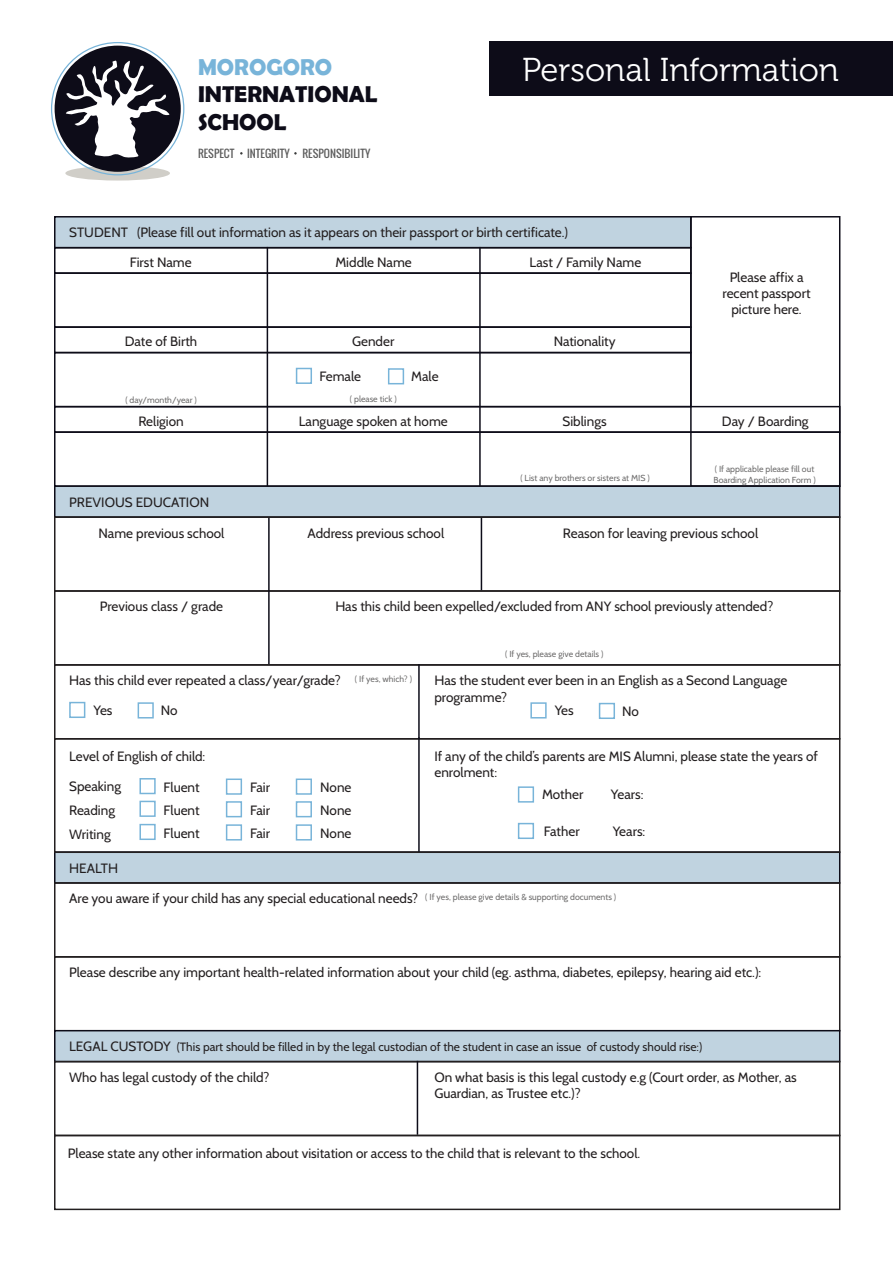
<style>
.page{position:relative;width:893px;height:1263px;background:#fff}
.page>*{position:absolute;margin:0;border:0;box-sizing:border-box;transform-origin:0 0}
.t1{font:33px "Museo 300";color:#fff}
.t2{font:700 23.1px/27.8px "Berlin Sans FB Demi";color:#0d0c18}
.t3{font:700 23.1px "Berlin Sans FB Demi";color:#78b4d9}
.t4{font:13.5px/16.2px "Cabin";color:#231f20}
.t5{font:12px "Cabin";color:#231f20}
.t6{font:10.65px "Oswald";color:#5e5e5e}
.t7{font:8.7px/10.5px "Cabin";color:#6e6d6d}
.s1{font-size:13.5px}
</style>
<div class="page">
<svg style="left:65px;top:166px;width:105px;height:15px"></svg>
<div style="left:55px;top:46px;width:126px;height:126px;background:#0d0c18;border-radius:50%"></div>
<svg style="left:65px;top:59px;width:107px;height:99px"></svg>
<div style="left:54px;top:326px;width:638px;height:27px;border:2px solid #0d0c18"></div>
<div style="left:54px;top:406px;width:786px;height:27px;border:2px solid #0d0c18"></div>
<div style="left:54px;top:216px;width:638px;height:32px;background:#c0d3e0;border:2px solid #0d0c18"></div>
<div style="left:690px;top:216px;width:150px;height:271px;border:2px solid #0d0c18"></div>
<div style="left:54px;top:247px;width:638px;height:27px;border:2px solid #0d0c18"></div>
<div style="left:54px;top:272px;width:638px;height:56px;border:2px solid #0d0c18"></div>
<hr style="left:479px;top:247px;width:2px;height:240px;background:#0d0c18">
<div style="left:296px;top:368px;width:16px;height:16px;border:2px solid #78b4d9"></div>
<div style="left:388px;top:368px;width:16px;height:16px;border:2px solid #78b4d9"></div>
<hr style="left:267px;top:247px;width:1px;height:240px;background:#0d0c18">
<div style="left:54px;top:485px;width:786px;height:33px;background:#c0d3e0;border:2px solid #0d0c18"></div>
<div style="left:54px;top:516px;width:786px;height:76px;border:2px solid #231f20"></div>
<div style="left:54px;top:590px;width:786px;height:76px;border:2px solid #231f20"></div>
<div style="left:54px;top:851px;width:786px;height:33px;background:#c0d3e0"></div>
<div style="left:54px;top:882px;width:786px;height:75px;border:2px solid #231f20"></div>
<div style="left:54px;top:956px;width:786px;height:75px;border:2px solid #231f20"></div>
<hr style="left:481px;top:518px;width:1px;height:72px;background:#0d0c18">
<hr style="left:268px;top:518px;width:2px;height:146px;background:#0d0c18">
<div style="left:54px;top:738px;width:786px;height:115px;border:2px solid #231f20"></div>
<div style="left:54px;top:664px;width:786px;height:75px;border:2px solid #231f20"></div>
<hr style="left:418px;top:664px;width:2px;height:75px;background:#0d0c18">
<div style="left:69px;top:702px;width:16px;height:16px;border:2px solid #78b4d9"></div>
<div style="left:138px;top:702px;width:16px;height:16px;border:2px solid #78b4d9"></div>
<div style="left:530px;top:702px;width:17px;height:16px;border:2px solid #78b4d9"></div>
<div style="left:599px;top:703px;width:16px;height:16px;border:2px solid #78b4d9"></div>
<div style="left:139px;top:778px;width:17px;height:16px;border:2px solid #78b4d9"></div>
<div style="left:226px;top:778px;width:16px;height:17px;border:2px solid #78b4d9"></div>
<div style="left:296px;top:778px;width:16px;height:17px;border:2px solid #78b4d9"></div>
<div style="left:139px;top:801px;width:17px;height:16px;border:2px solid #78b4d9"></div>
<div style="left:226px;top:801px;width:16px;height:16px;border:2px solid #78b4d9"></div>
<div style="left:296px;top:801px;width:16px;height:16px;border:2px solid #78b4d9"></div>
<div style="left:139px;top:824px;width:17px;height:16px;border:2px solid #78b4d9"></div>
<div style="left:226px;top:824px;width:16px;height:16px;border:2px solid #78b4d9"></div>
<div style="left:296px;top:824px;width:16px;height:16px;border:2px solid #78b4d9"></div>
<hr style="left:418px;top:737px;width:2px;height:115px;background:#0d0c18">
<div style="left:518px;top:786px;width:16px;height:17px;border:2px solid #78b4d9"></div>
<div style="left:518px;top:823px;width:16px;height:16px;border:2px solid #78b4d9"></div>
<div style="left:54px;top:1030px;width:786px;height:32px;background:#c0d3e0;border:2px solid #0d0c18"></div>
<div style="left:54px;top:1061px;width:786px;height:75px;border:2px solid #231f20"></div>
<div style="left:54px;top:1135px;width:786px;height:75px;border:2px solid #231f20"></div>
<hr style="left:417px;top:1061px;width:1px;height:74px;background:#0d0c18">
<div style="left:489px;top:42px;width:404px;height:54px;background:#0d0c18"></div>
<h2 class="t3" style="left:198px;top:53px;width:136px">MOROGORO</h2>
<h2 class="t2" style="left:198px;top:80px;width:181px">INTERNATIONAL<br>SCHOOL</h2>
<p class="t6" style="left:198px;top:145px;width:174px">RESPECT INTEGRITY RESPONSIBILITY</p>
<h1 class="t1" style="left:522px;top:52px;width:318px">Personal Information</h1>
<p class="t4" style="left:69px;top:224px;width:500px">STUDENT (Please fill out information as it appears on their passport or birth certificate.)</p>
<p class="t4" style="left:130px;top:254px;width:63px">First Name</p>
<p class="t4" style="left:335px;top:254px;width:78px">Middle Name</p>
<p class="t4" style="left:530px;top:254px;width:113px">Last / Family Name</p>
<p class="t4" style="left:125px;top:333px;width:74px">Date of Birth</p>
<p class="t4" style="left:352px;top:333px;width:44px">Gender</p>
<p class="t4" style="left:554px;top:333px;width:63px">Nationality</p>
<p class="t7" style="left:125px;top:395px;width:73px">( day/month/year )</p>
<p class="t4" style="left:319px;top:368px;width:43px">Female</p>
<p class="t4" style="left:411px;top:368px;width:29px">Male</p>
<p class="t7" style="left:350px;top:393px;width:48px">( please tick )</p>
<p class="t4" style="left:723px;top:269px;width:90px;text-align:center">Please affix a recent passport picture here.</p>
<p class="t4" style="left:138px;top:413px;width:47px">Religion</p>
<p class="t4" style="left:69px;top:494px;width:76px">previous edu</p>
<p class="t4" style="left:163px;top:494px;width:46px">cati on</p>
<p class="t4" style="left:98px;top:525px;width:127px">Name previous school</p>
<p class="t4" style="left:299px;top:413px;width:150px">Language spoken at home</p>
<p class="t4" style="left:563px;top:413px;width:46px">Siblings</p>
<p class="t4" style="left:722px;top:413px;width:88px">Day / Boarding</p>
<p class="t7" style="left:520px;top:472px;width:131px">( List any brothers or sisters at MIS )</p>
<p class="t7" style="left:713px;top:464px;width:104px">( If applicable please fill out<br>Boarding Application Form )</p>
<p class="t4" style="left:308px;top:525px;width:138px">Address previous school</p>
<p class="t4" style="left:563px;top:525px;width:197px">Reason for leaving previous school</p>
<p class="t4" style="left:100px;top:598px;width:125px">Previous class / grade</p>
<p class="t4" style="left:335px;top:598px;width:439px">Has this child been expelled/excluded from ANY school previously attended?</p>
<p class="t7" style="left:505px;top:649px;width:100px">( If yes, please give details )</p>
<p class="t4" style="left:69px;top:672px;width:344px">Has this child ever repeated a class/year/grade? <sup>(</sup> <sup>If</sup> <sup>yes,</sup> <sup>which?</sup> <sup>)</sup></p>
<p class="t4" style="left:434px;top:672px;width:354px">Has the student ever been in an English as a Second Language programme?</p>
<p class="t4" style="left:93px;top:702px;width:21px">Yes</p>
<p class="t4" style="left:161px;top:702px;width:18px">No</p>
<p class="t4" style="left:555px;top:702px;width:21px">Yes</p>
<p class="t4" style="left:622px;top:703px;width:18px">No</p>
<p class="t4" style="left:69px;top:748px;width:138px">Level of English of child:</p>
<p class="t4" style="left:69px;top:774px;width:53px;line-height:24px">Speaking<br>Reading<br>Writing</p>
<p class="t4" style="left:163px;top:779px;width:38px">Fluent</p>
<p class="t4" style="left:250px;top:779px;width:21px">Fair</p>
<p class="t4" style="left:320px;top:779px;width:33px">None</p>
<p class="t4" style="left:163px;top:802px;width:38px">Fluent</p>
<p class="t4" style="left:250px;top:802px;width:21px">Fair</p>
<p class="t4" style="left:320px;top:802px;width:33px">None</p>
<p class="t4" style="left:163px;top:825px;width:38px">Fluent</p>
<p class="t4" style="left:250px;top:825px;width:21px">Fair</p>
<p class="t4" style="left:320px;top:825px;width:33px">None</p>
<p class="t4" style="left:434px;top:748px;width:385px">If any of the child’s parents are MIS Alumni, please state the years of enrolment:</p>
<p class="t4" style="left:542px;top:786px;width:43px">Mother</p>
<p class="t4" style="left:544px;top:823px;width:37px">Father</p>
<p class="t4" style="left:611px;top:786px;width:34px">Years:</p>
<p class="t4" style="left:613px;top:823px;width:34px">Years:</p>
<p class="t4" style="left:69px;top:859px;width:34px">Health</p>
<p class="t4" style="left:69px;top:890px;width:549px">Are you aware if your child has any special educational needs? <sup>(</sup> <sup>If</sup> <sup>yes,</sup> <sup>please</sup> <sup>give</sup> <sup>details</sup> <sup>&amp;</sup> <sup>supporting</sup> <sup>documents</sup> <sup>)</sup></p>
<p class="t4" style="left:69px;top:964px;width:694px">Please describe any important health-related information about your child (eg. asthma, diabetes, epilepsy, hearing aid etc.):</p>
<p class="t5" style="left:69px;top:1039px;width:634px"><span class="s1">legal custody</span> (This part should be filled in by the legal custodian of the student in case an issue of custody should rise:)</p>
<p class="t4" style="left:69px;top:1069px;width:202px">Who has legal custody of the child?</p>
<p class="t4" style="left:434px;top:1069px;width:364px">On what basis is this legal custody e.g (Court order, as Mother, as<br>Guardian, as Trustee etc.)?</p>
<p class="t4" style="left:68px;top:1145px;width:574px">Please state any other information about visitation or access to the child that is relevant to the school.</p>
</div>
